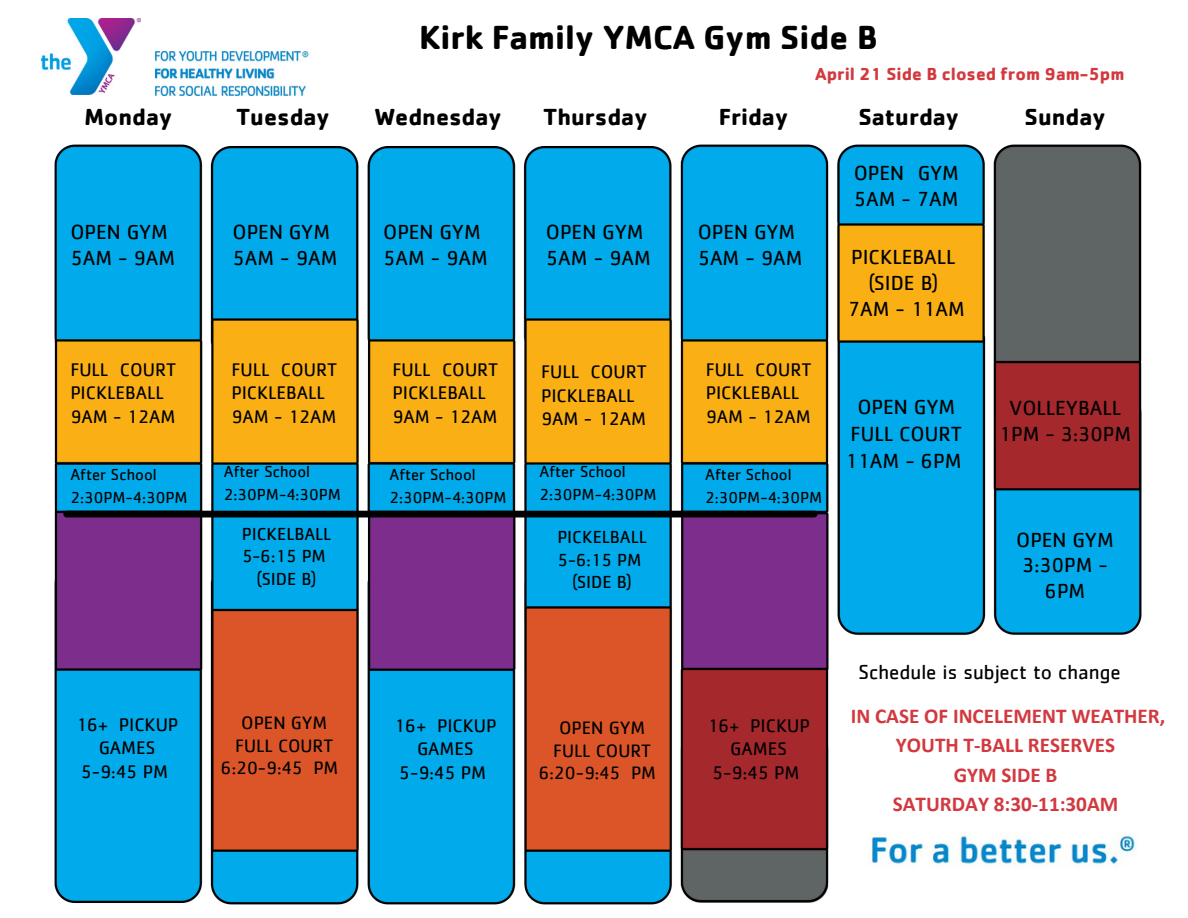
<style>
.page{position:relative;width:1188px;height:918px;background:#fff}
.page>*{position:absolute;margin:0;border:0;box-sizing:border-box;transform-origin:0 0}
.t1{font:700 34.5px "Cachet";color:#000}
.t2{font:700 24px "Cachet";color:#000}
.t3{font:700 21.15px/29.2px "Calibri";color:#d2393f;text-align:center}
.t4{font:21.15px/27px "Cachet";color:#000;text-align:center}
.t5{font:21px/25.8px "Cachet";color:#000}
.t6{font:18.9px/23.7px "Cachet";color:#000}
.t7{font:18.45px/22.5px "Cachet";color:#000;text-align:center}
.t8{font:18px/22.5px "Cachet";color:#000;text-align:center}
.t9{font:700 18px "Cachet";color:#d2393f}
.t10{font:16.5px "Cachet";color:#000}
</style>
<div class="page">
<img style="left:42px;top:19px;width:99px;height:75px">
<img style="left:155px;top:51px;width:156px;height:44px">
<img style="left:54px;top:144px;width:1088px;height:761px">
<div style="left:63px;top:511px;width:754px;height:6px;background:#000;border-radius:3px"></div>
<p class="t1" style="left:419px;top:14px;width:460px">Kirk Family YMCA Gym Side B</p>
<p class="t9" style="left:815px;top:62px;width:311px">April 21 Side B closed from 9am-5pm</p>
<p class="t2" style="left:85px;top:101px;width:89px">Monday</p>
<h1 class="t2" style="left:236px;top:101px;width:95px">Tuesday</h1>
<p class="t2" style="left:374px;top:101px;width:129px">Wednesday</p>
<h2 class="t2" style="left:543px;top:101px;width:106px">Thursday</h2>
<h2 class="t2" style="left:719px;top:101px;width:71px">Friday</h2>
<h2 class="t2" style="left:858px;top:101px;width:102px">Saturday</h2>
<h2 class="t2" style="left:1025px;top:101px;width:83px">Sunday</h2>
<p class="t5" style="left:70px;top:220px;width:106px">OPEN GYM<br>5AM - 9AM</p>
<h4 class="t5" style="left:233px;top:220px;width:106px">OPEN GYM<br>5AM - 9AM</h4>
<h4 class="t5" style="left:383px;top:220px;width:106px">OPEN GYM<br>5AM - 9AM</h4>
<h4 class="t5" style="left:546px;top:220px;width:106px">OPEN GYM<br>5AM - 9AM</h4>
<h4 class="t5" style="left:698px;top:220px;width:106px">OPEN GYM<br>5AM - 9AM</h4>
<p class="t6" style="left:70px;top:359px;width:107px">FULL COURT<br>PICKLEBALL<br>9AM - 12AM</p>
<p class="t6" style="left:231px;top:359px;width:107px">FULL COURT<br>PICKLEBALL<br>9AM - 12AM</p>
<p class="t6" style="left:392px;top:359px;width:107px">FULL COURT<br>PICKLEBALL<br>9AM - 12AM</p>
<p class="t6" style="left:541px;top:361px;width:107px">FULL COURT<br>PICKLEBALL<br>9AM - 12AM</p>
<h6 class="t6" style="left:706px;top:359px;width:107px">FULL COURT<br>PICKLEBALL<br>9AM - 12AM</h6>
<h2 class="t10" style="left:70px;top:467px;width:88px">After School</h2>
<h2 class="t10" style="left:70px;top:490px;width:119px">2:30PM-4:30PM</h2>
<h6 class="t10" style="left:224px;top:464px;width:88px">After School</h6>
<p class="t10" style="left:224px;top:487px;width:119px">2:30PM-4:30PM</p>
<h6 class="t10" style="left:389px;top:467px;width:88px">After School</h6>
<h6 class="t10" style="left:389px;top:490px;width:119px">2:30PM-4:30PM</h6>
<p class="t10" style="left:539px;top:464px;width:88px">After School</p>
<p class="t10" style="left:539px;top:487px;width:119px">2:30PM-4:30PM</p>
<h6 class="t8" style="left:242px;top:523px;width:91px">PICKELBALL<br>5-6:15 PM (SIDE B)</h6>
<h4 class="t8" style="left:557px;top:527px;width:91px">PICKELBALL<br>5-6:15 PM (SIDE B)</h4>
<h6 class="t10" style="left:705px;top:467px;width:88px">After School</h6>
<h6 class="t10" style="left:705px;top:490px;width:119px">2:30PM-4:30PM</h6>
<h6 class="t7" style="left:221px;top:713px;width:119px">OPEN GYM<br>FULL COURT<br>6:20-9:45 PM</h6>
<h6 class="t7" style="left:539px;top:718px;width:119px">OPEN GYM<br>FULL COURT<br>6:20-9:45 PM</h6>
<h4 class="t6" style="left:76px;top:714px;width:104px;text-align:center">16+ PICKUP<br>GAMES<br>5-9:45 PM</h4>
<h4 class="t6" style="left:394px;top:715px;width:104px;text-align:center">16+ PICKUP<br>GAMES<br>5-9:45 PM</h4>
<h6 class="t6" style="left:707px;top:715px;width:104px;text-align:center">16+ PICKUP<br>GAMES<br>5-9:45 PM</h6>
<p class="t5" style="left:854px;top:161px;width:107px">OPEN GYM<br>5AM - 7AM</p>
<p class="t5" style="left:848px;top:245px;width:119px;text-align:center">PICKLEBALL (SIDE B)<br>7AM - 11AM</p>
<p class="t4" style="left:845px;top:394px;width:119px">OPEN GYM<br>FULL COURT<br>11AM - 6PM</p>
<h4 class="t5" style="left:999px;top:396px;width:134px;text-align:center">VOLLEYBALL<br>1PM - 3:30PM</h4>
<h4 class="t5" style="left:1016px;top:528px;width:99px;text-align:center">OPEN GYM<br>3:30PM -<br>6PM</h4>
<h2 class="t5" style="left:858px;top:660px;width:264px">Schedule is subject to change</h2>
<h4 class="t3" style="left:851px;top:703px;width:316px">IN CASE OF INCELEMENT WEATHER,<br>YOUTH T-BALL RESERVES<br>GYM SIDE B<br>SATURDAY 8:30-11:30AM</h4>
</div>
